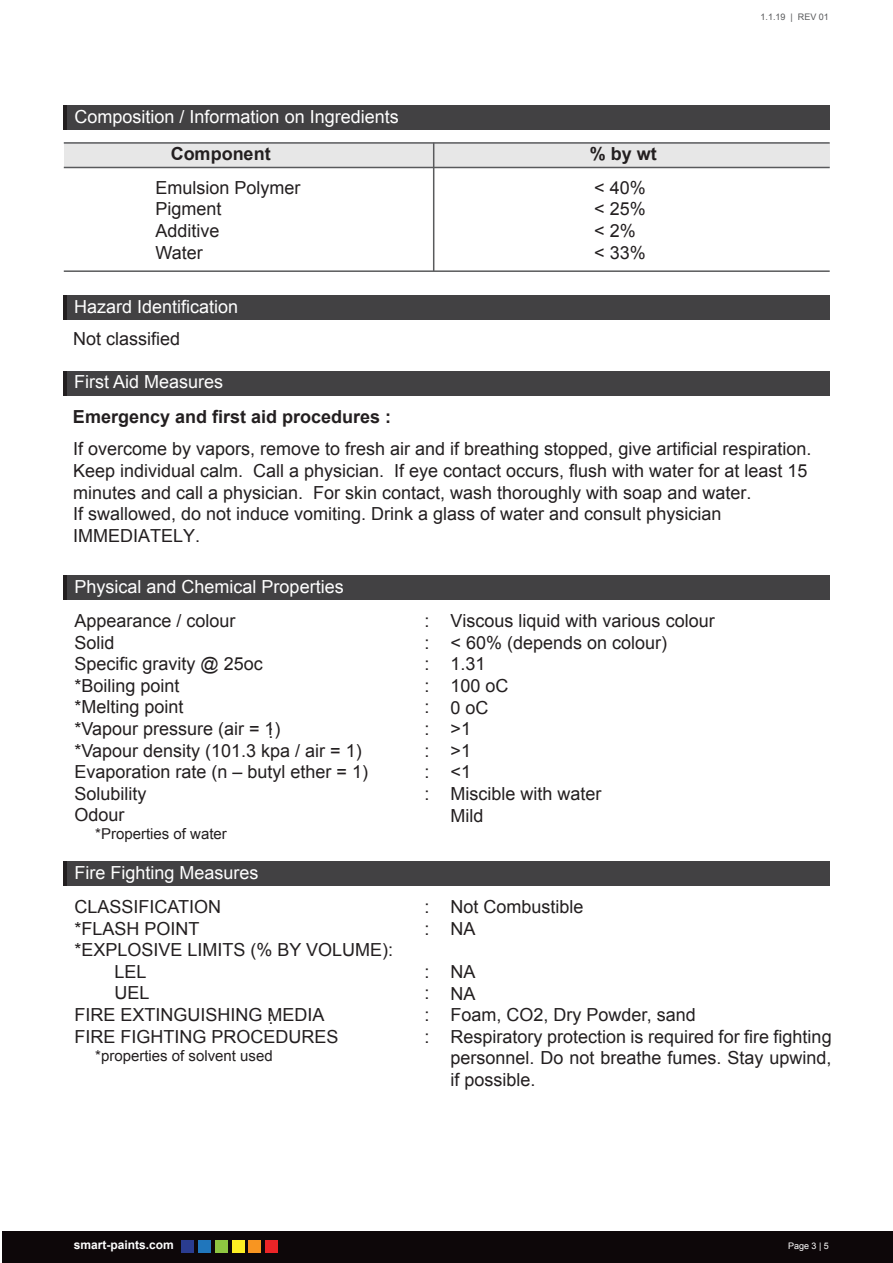
<style>
.page{position:relative;width:893px;height:1263px;background:#fff}
.page>*{position:absolute;margin:0;border:0;box-sizing:border-box;transform-origin:0 0}
.t1{font:18px/21.6px "Arial";color:#231f20}
.t2{font:18px "Arial";color:#fff}
.t3{font:700 18px "Arial";color:#231f20}
.t4{font:15px "Arial";color:#231f20}
.t5{font:700 12px "Arial";color:#fff}
.t6{font:9px "Arial";color:#58595b}
.t7{font:9px "Arial";color:#fff}
</style>
<div class="page">
<div style="left:63px;top:106px;width:767px;height:24px;background:#424143"></div>
<hr style="left:63px;top:106px;width:4px;height:24px;background:#231f20">
<div style="left:2px;top:1232px;width:891px;height:31px;background:#0d0709"></div>
<div style="left:181px;top:1239px;width:13px;height:13px;background:#2a3c90"></div>
<div style="left:198px;top:1239px;width:13px;height:13px;background:#2076bc"></div>
<div style="left:215px;top:1239px;width:13px;height:13px;background:#8ec641"></div>
<div style="left:232px;top:1239px;width:13px;height:13px;background:#fcee23"></div>
<div style="left:249px;top:1239px;width:12px;height:13px;background:#f89521"></div>
<div style="left:265px;top:1239px;width:13px;height:13px;background:#ec2427"></div>
<div style="left:63px;top:576px;width:767px;height:24px;background:#424143"></div>
<hr style="left:63px;top:576px;width:4px;height:24px;background:#231f20">
<div style="left:63px;top:862px;width:767px;height:24px;background:#424143"></div>
<hr style="left:63px;top:862px;width:4px;height:24px;background:#231f20">
<div style="left:64px;top:143px;width:766px;height:24px;background:#e7e7e7"></div>
<hr style="left:64px;top:142px;width:766px;height:2px;background:#595a5c">
<hr style="left:433px;top:143px;width:1px;height:128px;background:#595a5c">
<hr style="left:64px;top:167px;width:766px;height:1px;background:#595a5c">
<hr style="left:64px;top:270px;width:766px;height:2px;background:#595a5c">
<div style="left:63px;top:296px;width:766px;height:24px;background:#424143"></div>
<hr style="left:63px;top:296px;width:4px;height:24px;background:#231f20">
<div style="left:63px;top:371px;width:766px;height:24px;background:#424143"></div>
<hr style="left:63px;top:371px;width:4px;height:24px;background:#231f20">
<p class="t2" style="left:75px;top:105px;width:326px">Composition / Information on Ingredients</p>
<p class="t3" style="left:171px;top:142px;width:101px">Component</p>
<p class="t1" style="left:155px;top:177px;width:147px">Emulsion Polymer<br>Pigment<br>Additive<br>Water</p>
<p class="t1" style="left:594px;top:177px;width:53px">&lt; 40% &lt; 25% &lt; 2% &lt; 33%</p>
<p class="t3" style="left:590px;top:142px;width:69px">% by wt</p>
<p class="t2" style="left:74px;top:295px;width:166px">Hazard Identification</p>
<p class="t1" style="left:73px;top:328px;width:109px">Not classified</p>
<p class="t2" style="left:74px;top:370px;width:151px">First Aid Measures</p>
<p class="t3" style="left:73px;top:405px;width:320px">Emergency and first aid procedures :</p>
<p class="t6" style="left:760px;top:11px;width:70px">1.1.19 | REV 01</p>
<p class="t1" style="left:73px;top:438px;width:740px">If overcome by vapors, remove to fresh air and if breathing stopped, give artificial respiration.<br>Keep individual calm. Call a physician. If eye contact occurs, flush with water for at least 15 minutes and call a physician. For skin contact, wash thoroughly with soap and water.<br>If swallowed, do not induce vomiting. Drink a glass of water and consult physician IMMEDIATELY.</p>
<p class="t2" style="left:75px;top:575px;width:271px">Physical and Chemical Properties</p>
<p class="t1" style="left:74px;top:610px;width:295px">Appearance / colour<br>Solid<br>Specific gravity @ 25oc<br>*Boiling point<br>*Melting point<br>*Vapour pressure (air = 1)<br>*Vapour density (101.3 kpa / air = 1)<br>Evaporation rate (n – butyl ether = 1)<br>Solubility<br>Odour</p>
<p class="t4" style="left:95px;top:824px;width:133px">*Properties of water</p>
<p class="t1" style="left:269px;top:721px;width:7px">:</p>
<p class="t2" style="left:75px;top:861px;width:186px">Fire Fighting Measures</p>
<p class="t1" style="left:74px;top:896px;width:148px">CLASSIFICATION</p>
<p class="t1" style="left:74px;top:918px;width:127px">*FLASH POINT</p>
<p class="t1" style="left:74px;top:939px;width:320px">*EXPLOSIVE LIMITS (% BY VOLUME):</p>
<p class="t1" style="left:114px;top:961px;width:34px">LEL</p>
<p class="t1" style="left:114px;top:982px;width:37px">UEL</p>
<p class="t1" style="left:74px;top:1004px;width:252px">FIRE EXTINGUISHING MEDIA</p>
<p class="t1" style="left:74px;top:1026px;width:266px">FIRE FIGHTING PROCEDURES</p>
<p class="t4" style="left:95px;top:1045px;width:179px">*properties of solvent used</p>
<p class="t1" style="left:269px;top:1007px;width:7px">:</p>
<p class="t1" style="left:425px;top:610px;width:7px;text-align:justify">: : : : : : : : :</p>
<p class="t1" style="left:451px;top:610px;width:266px">Viscous liquid with various colour &lt; 60% (depends on colour)<br>1.31<br>100 oC<br>0 oC<br>&gt;1<br>&gt;1<br>&lt;1<br>Miscible with water<br>Mild</p>
<p class="t1" style="left:425px;top:896px;width:7px">: :</p>
<p class="t1" style="left:425px;top:961px;width:7px;text-align:justify">: : : :</p>
<p class="t1" style="left:451px;top:896px;width:135px">Not Combustible<br>NA</p>
<p class="t1" style="left:451px;top:961px;width:383px">NA<br>NA<br>Foam, CO2, Dry Powder, sand<br>Respiratory protection is required for fire fighting personnel. Do not breathe fumes. Stay upwind, if possible.</p>
<p class="t5" style="left:74px;top:1237px;width:102px">smart-paints.com</p>
<p class="t7" style="left:788px;top:1240px;width:42px">Page 3 | 5</p>
</div>
